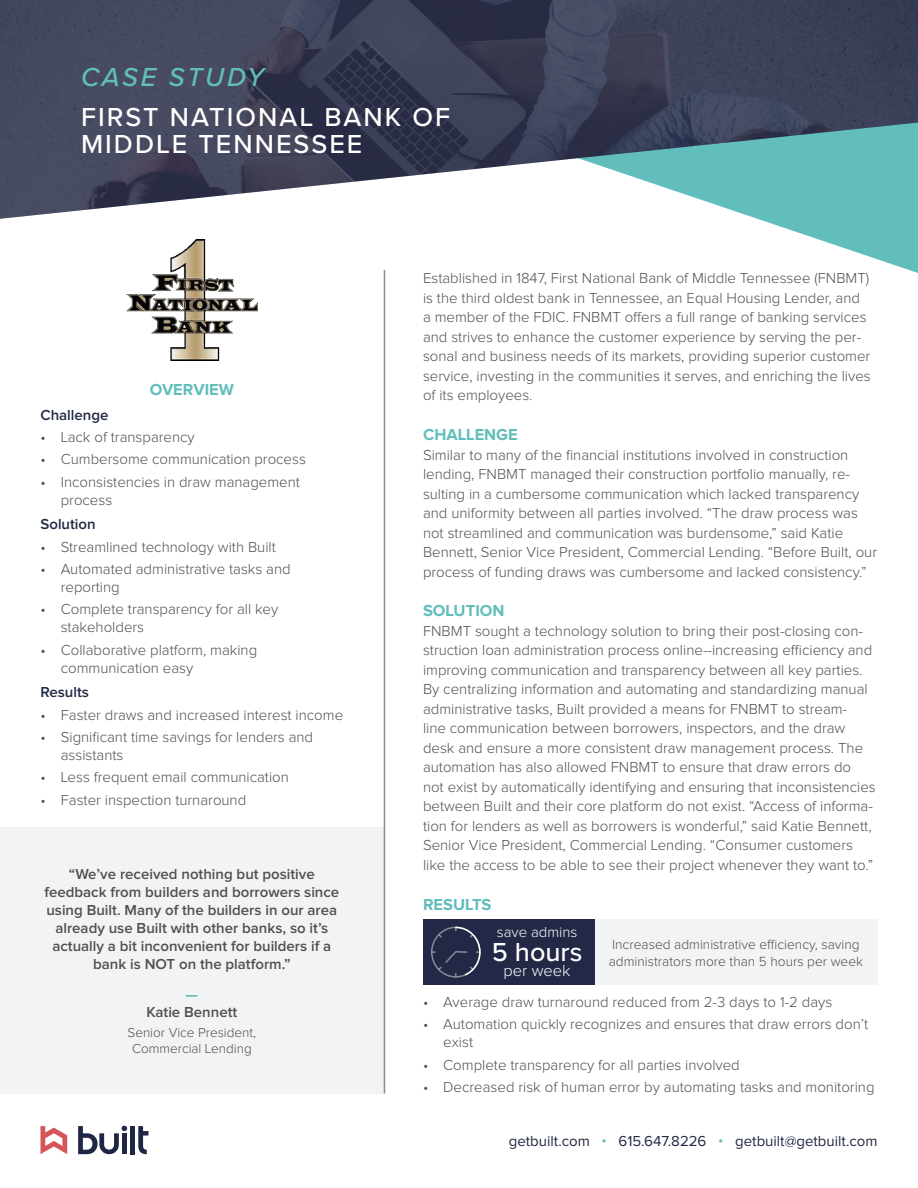
<style>
.page{position:relative;width:918px;height:1188px;background:#fff}
.page>*{position:absolute;margin:0;border:0;box-sizing:border-box;transform-origin:0 0}
.Header__Bank{font:500 27px/27px "Proxima Nova";letter-spacing:.075em;color:#fff}
.Header__Case_Study{font:italic 500 27px "Proxima Nova";letter-spacing:.095em;color:#61bebc}
.t1{font:700 16.5px "Proxima Nova";color:#61bebc}
.t2{font:300 16.5px "Proxima Nova";color:#fff}
.t3{font:300 15px/19.5px "Proxima Nova";color:#505050}
.Quote__Title{font:600 15px/18px "Proxima Nova";color:#505050;text-align:center}
.t4{font:15px "Proxima Nova";color:#222845}
.t5{font:600 15px "Proxima Nova";color:#222845}
.t6{font:300 15px "Proxima Nova";color:#fff}
.t7{font:700 15px "Proxima Nova";color:#61bebc}
.t8{font:300 13.65px/17.9px "Proxima Nova";color:#505050}
.Quote__Title-2{font:300 13.5px/16.2px "Proxima Nova";color:#505050;text-align:center}
.s1{color:#61bebc}
</style>
<div class="page">
<svg style="left:383px;top:219px;width:535px;height:54px"></svg>
<img style="left:0;top:0;width:918px;height:219px">
<div style="left:0;top:827px;width:384px;height:267px;background:#f2f3f4"></div>
<img style="left:126px;top:239px;width:131px;height:122px">
<hr style="left:384px;top:270px;width:1px;height:824px;background:#888b99">
<svg style="left:78px;top:1126px;width:49px;height:28px"></svg>
<svg style="left:138px;top:1126px;width:10px;height:28px"></svg>
<div style="left:130px;top:1126px;width:5px;height:28px;background:#202645"></div>
<svg style="left:41px;top:1126px;width:26px;height:28px"></svg>
<div style="left:466px;top:919px;width:411px;height:66px;background:#f2f3f4"></div>
<div style="left:423px;top:919px;width:171px;height:66px;background:#222845"></div>
<svg style="left:431px;top:926px;width:50px;height:52px"></svg>
<p class="Header__Case_Study" style="left:81px;top:57px;width:185px">CASE STUDY</p>
<p class="Header__Bank" style="left:81px;top:103px;width:371px">FIRST NATIONAL BANK OF<br>MIDDLE TENNESSEE</p>
<h2 class="t1" style="left:150px;top:380px;width:86px">OVERVIEW</h2>
<h3 class="t5" style="left:40px;top:406px;width:69px">Challenge</h3>
<p class="t3" style="left:40px;top:427px;width:156px">• Lack of transparency</p>
<p class="t3" style="left:40px;top:450px;width:267px">• Cumbersome communication process</p>
<p class="t3" style="left:61px;top:473px;width:241px;line-height:18px;text-indent:-20px">• Inconsistencies in draw management process</p>
<h3 class="t5" style="left:40px;top:516px;width:57px">Solution</h3>
<p class="t3" style="left:40px;top:537px;width:237px">• Streamlined technology with Built</p>
<p class="t3" style="left:61px;top:560px;width:231px;line-height:18px;text-indent:-20px">• Automated administrative tasks and reporting</p>
<p class="t3" style="left:61px;top:601px;width:219px;line-height:18px;text-indent:-20px">• Complete transparency for all key stakeholders</p>
<p class="t3" style="left:61px;top:641px;width:198px;line-height:18px;text-indent:-20px">• Collaborative platform, making communication easy</p>
<h3 class="t5" style="left:40px;top:684px;width:50px">Results</h3>
<p class="t3" style="left:40px;top:705px;width:304px">• Faster draws and increased interest income</p>
<p class="t3" style="left:61px;top:728px;width:254px;line-height:18px;text-indent:-20px">• Significant time savings for lenders and assistants</p>
<p class="t3" style="left:40px;top:768px;width:250px">• Less frequent email communication</p>
<p class="t3" style="left:40px;top:790px;width:207px">• Faster inspection turnaround</p>
<p class="Quote__Title" style="left:44px;top:865px;width:296px">“We’ve received nothing but positive feedback from builders and borrowers since using Built. Many of the builders in our area already use Built with other banks, so it’s actually a bit inconvenient for builders if a bank is NOT on the platform.”</p>
<p class="t7" style="left:186px;top:987px;width:14px">—</p>
<p class="Quote__Title" style="left:146px;top:1004px;width:92px">Katie Bennett</p>
<p class="Quote__Title-2" style="left:128px;top:1025px;width:130px">Senior Vice President,<br>Commercial Lending</p>
<p class="t3" style="left:423px;top:269px;width:449px">Established in 1847, First National Bank of Middle Tennessee (FNBMT) is the third oldest bank in Tennessee, an Equal Housing Lender, and a member of the FDIC. FNBMT offers a full range of banking services and strives to enhance the customer experience by serving the per&shy;sonal and business needs of its markets, providing superior customer service, investing in the communities it serves, and enriching the lives of its employees.</p>
<h2 class="t1" style="left:423px;top:425px;width:96px">CHALLENGE</h2>
<p class="t3" style="left:423px;top:445px;width:456px">Similar to many of the financial institutions involved in construction lending, FNBMT managed their construction portfolio manually, re&shy;sulting in a cumbersome communication which lacked transparency and uniformity between all parties involved. “The draw process was not streamlined and communication was burdensome,” said Katie Bennett, Senior Vice President, Commercial Lending. “Before Built, our process of funding draws was cumbersome and lacked consistency.”</p>
<h2 class="t1" style="left:423px;top:601px;width:83px">SOLUTION</h2>
<p class="t3" style="left:423px;top:621px;width:454px">FNBMT sought a technology solution to bring their post-closing con&shy;struction loan administration process online--increasing efficiency and improving communication and transparency between all key parties.<br>By centralizing information and automating and standardizing manual administrative tasks, Built provided a means for FNBMT to stream-<br>line communication between borrowers, inspectors, and the draw desk and ensure a more consistent draw management process. The automation has also allowed FNBMT to ensure that draw errors do<br>not exist by automatically identifying and ensuring that inconsistencies between Built and their core platform do not exist. “Access of informa&shy;tion for lenders as well as borrowers is wonderful,” said Katie Bennett, Senior Vice President, Commercial Lending. “Consumer customers like the access to be able to see their project whenever they want to.”</p>
<h2 class="t1" style="left:423px;top:895px;width:70px">RESULTS</h2>
<h2 class="t6" style="left:497px;top:924px;width:82px">save admins</h2>
<h2 class="Header__Bank" style="left:492px;top:938px;width:92px">5 hours</h2>
<h2 class="t2" style="left:504px;top:961px;width:68px">per week</h2>
<p class="t8" style="left:609px;top:935px;width:256px">Increased administrative efficiency, saving administrators more than 5 hours per week</p>
<p class="t3" style="left:423px;top:993px;width:411px">• Average draw turnaround reduced from 2-3 days to 1-2 days</p>
<p class="t3" style="left:443px;top:1016px;width:426px;line-height:18px;text-indent:-20px">• Automation quickly recognizes and ensures that draw errors don’t exist</p>
<p class="t3" style="left:423px;top:1055px;width:318px">• Complete transparency for all parties involved</p>
<p class="t3" style="left:423px;top:1078px;width:453px">• Decreased risk of human error by automating tasks and monitoring</p>
<p class="t4" style="left:509px;top:1134px;width:370px">getbuilt.com <span class="s1">•</span> 615.647.8226 <span class="s1">•</span> getbuilt@getbuilt.com</p>
</div>
